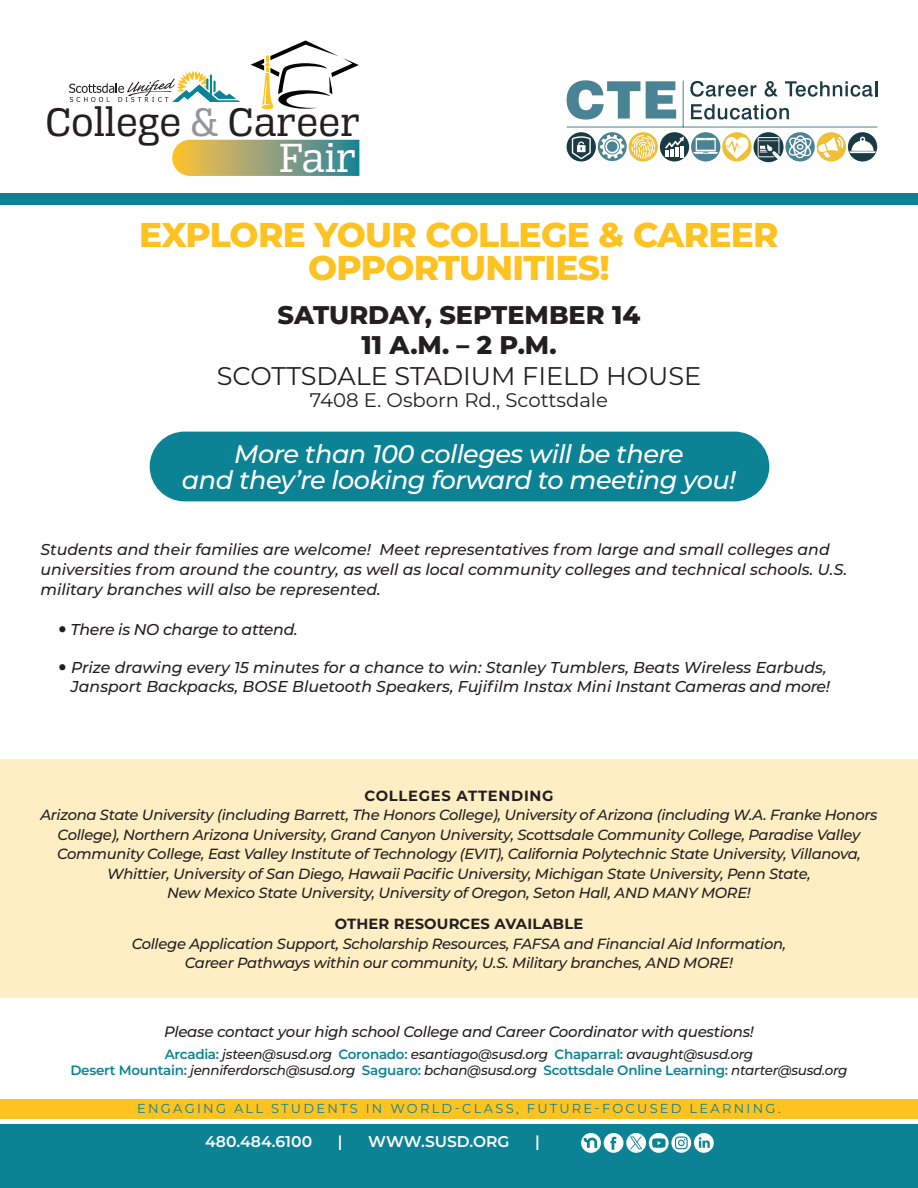
<style>
.page{position:relative;width:918px;height:1188px;background:#fff}
.page>*{position:absolute;margin:0;border:0;box-sizing:border-box;transform-origin:0 0}
.t1{font:43.35px "Alianza Slab 400";color:#fff}
.t2{font:42.45px "Alianza Slab 400";color:#231f20}
.t3{font:800 34.35px "Montserrat";letter-spacing:-.02em;color:#fec221}
.t4{font:italic 500 25.5px/26.5px "Montserrat";letter-spacing:-.02em;color:#fff;text-align:center}
.t5{font:800 25.5px "Montserrat";color:#231f20}
.t6{font:25.5px "Montserrat";color:#231f20}
.t7{font:19.65px "Montserrat";color:#231f20}
.t8{font:italic 500 15.75px/19.6px "Montserrat";color:#231f20}
.t9{font:italic 500 15.75px "Montserrat";letter-spacing:-.02em;color:#231f20}
.t10{font:600 15.6px "Montserrat";color:#fff}
.t11{font:italic 500 15px "Montserrat";letter-spacing:-.02em;color:#231f20}
.t12{font:italic 500 14.7px/19.5px "Montserrat";letter-spacing:-.02em;color:#231f20;text-align:center}
.t13{font:700 14.7px "Montserrat";letter-spacing:.01em;color:#231f20}
.t14{font:700 14.7px "Montserrat";letter-spacing:.05em;color:#231f20}
.t15{font:italic 500 13.5px "Montserrat";letter-spacing:-.02em;color:#231f20}
.t16{font:13.05px "Montserrat";letter-spacing:.175em;color:#0b8395}
.s1{color:#939598}
.s2{font-weight:600;font-style:normal;color:#0b8395}
</style>
<div class="page">
<div style="left:150px;top:432px;width:619px;height:69px;background:#0b8395;border-radius:35px"></div>
<div style="left:0;top:759px;width:918px;height:239px;background:#feeec3"></div>
<div style="left:0;top:193px;width:918px;height:11px;background:#0b8395"></div>
<div style="left:0;top:1124px;width:918px;height:64px;background:#0b8395"></div>
<div style="left:0;top:1099px;width:918px;height:19px;background:#fec221"></div>
<svg style="left:567px;top:80px;width:73px;height:40px"></svg>
<svg style="left:646px;top:81px;width:30px;height:38px"></svg>
<svg style="left:690px;top:81px;width:66px;height:16px"></svg>
<svg style="left:765px;top:81px;width:13px;height:16px"></svg>
<svg style="left:785px;top:81px;width:92px;height:16px"></svg>
<svg style="left:691px;top:104px;width:98px;height:16px"></svg>
<hr style="left:683px;top:81px;width:1px;height:46px;background:#4a8394">
<hr style="left:567px;top:127px;width:310px;height:1px;background:#4a8394">
<svg style="left:567px;top:132px;width:29px;height:29px"></svg>
<svg style="left:572px;top:136px;width:19px;height:23px"></svg>
<svg style="left:598px;top:132px;width:29px;height:29px"></svg>
<svg style="left:600px;top:135px;width:24px;height:24px"></svg>
<svg style="left:691px;top:132px;width:29px;height:29px"></svg>
<svg style="left:694px;top:138px;width:24px;height:16px"></svg>
<svg style="left:722px;top:132px;width:30px;height:29px"></svg>
<svg style="left:725px;top:135px;width:23px;height:24px"></svg>
<svg style="left:785px;top:132px;width:30px;height:29px"></svg>
<svg style="left:754px;top:132px;width:57px;height:30px"></svg>
<div style="left:817px;top:132px;width:29px;height:29px;background:#efbf37;border-radius:50%"></div>
<svg style="left:629px;top:132px;width:29px;height:29px"></svg>
<svg style="left:631px;top:135px;width:24px;height:24px"></svg>
<div style="left:660px;top:132px;width:29px;height:29px;background:#1a3a44;border-radius:50%"></div>
<svg style="left:665px;top:137px;width:19px;height:20px"></svg>
<div style="left:848px;top:132px;width:29px;height:29px;background:#1a3a44;border-radius:50%"></div>
<svg style="left:818px;top:136px;width:58px;height:22px"></svg>
<svg style="left:69px;top:71px;width:171px;height:31px"></svg>
<svg style="left:251px;top:40px;width:108px;height:69px"></svg>
<svg style="left:172px;top:140px;width:187px;height:36px;background:#96a377"></svg>
<svg style="left:581px;top:1133px;width:133px;height:20px"></svg>
<p class="t2" style="left:45px;top:99px;width:316px">College <span class="s1">&amp;</span> Career</p>
<p class="t1" style="left:279px;top:133px;width:79px">Fair</p>
<p class="t3" style="left:139px;top:209px;width:641px">EXPLORE YOUR COLLEGE &amp; CAREER</p>
<p class="t3" style="left:308px;top:243px;width:303px">OPPORTUNITIES!</p>
<p class="t5" style="left:278px;top:296px;width:364px">SATURDAY, SEPTEMBER 14</p>
<p class="t5" style="left:361px;top:327px;width:197px">11 A.M. – 2 P.M.</p>
<p class="t6" style="left:217px;top:359px;width:486px">SCOTTSDALE STADIUM FIELD HOUSE</p>
<p class="t7" style="left:310px;top:386px;width:300px">7408 E. Osborn Rd., Scottsdale</p>
<p class="t4" style="left:182px;top:439px;width:556px">More than 100 colleges will be there<br>and they’re looking forward to meeting you!</p>
<p class="t8" style="left:40px;top:539px;width:808px">Students and their families are welcome! Meet representatives from large and small colleges and universities from around the country, as well as local community colleges and technical schools. U.S. military branches will also be represented.</p>
<p class="t9" style="left:70px;top:619px;width:229px">There is NO charge to attend.</p>
<p class="t8" style="left:71px;top:657px;width:761px">Prize drawing every 15 minutes for a chance to win: Stanley Tumblers, Beats Wireless Earbuds,<br>Jansport Backpacks, BOSE Bluetooth Speakers, Fujifilm Instax Mini Instant Cameras and more!</p>
<p class="t14" style="left:364px;top:785px;width:191px">COLLEGES ATTENDING</p>
<p class="t12" style="left:40px;top:805px;width:839px">Arizona State University (including Barrett, The Honors College), University of Arizona (including W.A. Franke Honors College), Northern Arizona University, Grand Canyon University, Scottsdale Community College, Paradise Valley Community College, East Valley Institute of Technology (EVIT), California Polytechnic State University, Villanova, Whittier, University of San Diego, Hawaii Pacific University, Michigan State University, Penn State,<br>New Mexico State University, University of Oregon, Seton Hall, AND MANY MORE!</p>
<p class="t13" style="left:335px;top:913px;width:250px">OTHER RESOURCES AVAILABLE</p>
<p class="t12" style="left:132px;top:933px;width:656px">College Application Support, Scholarship Resources, FAFSA and Financial Aid Information,<br>Career Pathways within our community, U.S. Military branches, AND MORE!</p>
<p class="t11" style="left:164px;top:1021px;width:591px">Please contact your high school College and Career Coordinator with questions!</p>
<p class="t15" style="left:165px;top:1045px;width:590px"><span class="s2">Arcadia:</span> jsteen@susd.org <span class="s2">Coronado:</span> esantiago@susd.org <span class="s2">Chaparral:</span> avaught@susd.org</p>
<p class="t15" style="left:70px;top:1061px;width:779px"><span class="s2">Desert Mountain:</span> jenniferdorsch@susd.org <span class="s2">Saguaro:</span> bchan@susd.org <span class="s2">Scottsdale Online Learning:</span> ntarter@susd.org</p>
<p class="t16" style="left:137px;top:1100px;width:645px">ENGAGING ALL STUDENTS IN WORLD-CLASS, FUTURE-FOCUSED LEARNING.</p>
<p class="t10" style="left:205px;top:1130px;width:109px">480.484.6100</p>
<p class="t10" style="left:338px;top:1130px;width:6px">|</p>
<p class="t10" style="left:368px;top:1130px;width:143px">WWW.SUSD.ORG</p>
<p class="t10" style="left:535px;top:1130px;width:6px">|</p>
</div>
